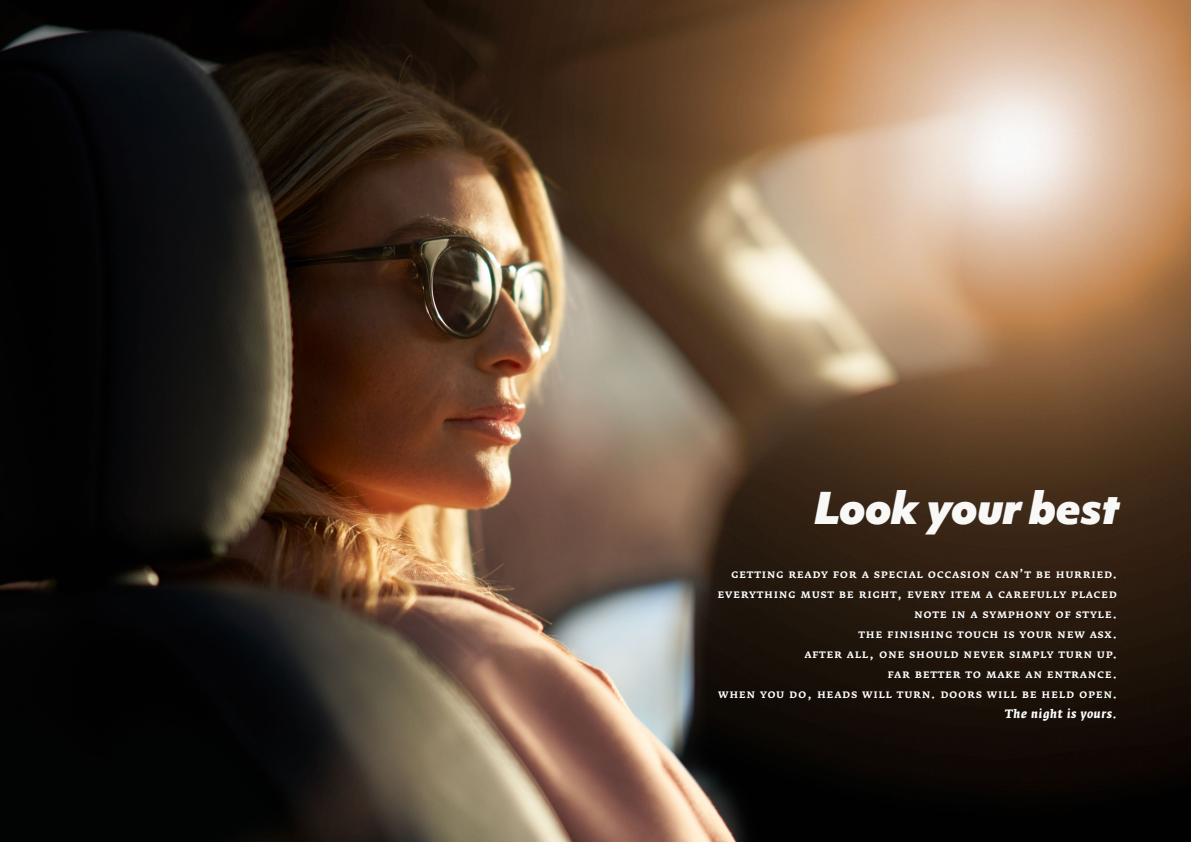
<style>
.page{position:relative;width:1191px;height:842px;background:#fff}
.page>*{position:absolute;margin:0;border:0;box-sizing:border-box;transform-origin:0 0}
.t1{font:italic 900 42px "Objektiv Mk 1";letter-spacing:-.02em;color:#fff}
.t2{font:12px/20px "Fedra Serif A Medium SC";letter-spacing:.05em;color:#fff;text-align:right}
.t3{font:italic 700 12px "Fedra Serif A";letter-spacing:.05em;color:#fff}
</style>
<div class="page">
<img style="left:0;top:0;width:1191px;height:842px">
<h1 class="t1" style="left:813px;top:478px;width:308px">Look your best</h1>
<p class="t2" style="left:717px;top:563px;width:401px">getting ready for a special occasion can’t be hurried. everything must be right, every item a carefully placed note in a symphony of style.<br>the finishing touch is your new asx.<br>after all, one should never simply turn up.<br>far better to make an entrance.<br>when you do, heads will turn. doors will be held open.</p>
<p class="t3" style="left:1004px;top:705px;width:114px">The night is yours.</p>
</div>
